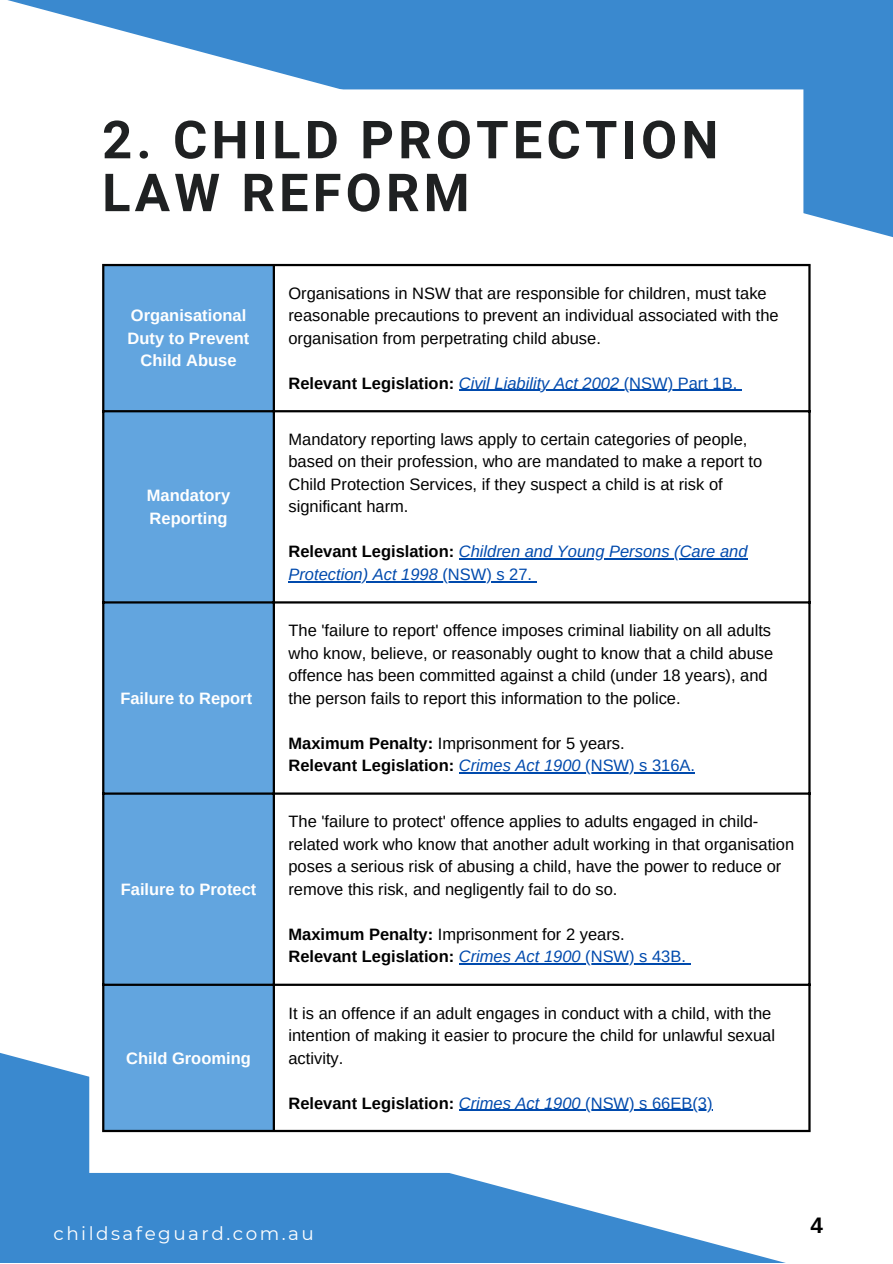
<style>
.page{position:relative;width:893px;height:1264px;background:#fff}
.page>*{position:absolute;margin:0;border:0;box-sizing:border-box;transform-origin:0 0}
.t1{font:700 52.5px/52.8px "Roboto";letter-spacing:.08em;color:#1f2122}
.t2{font:700 22.5px "Arimo";color:#000}
.t3{font:18.45px "Montserrat";letter-spacing:.135em;color:#fff}
.t4{font:16.5px/22.5px "Arimo";color:#000}
.t5{font:700 16.5px/22.5px "Arimo";color:#000}
.t6{font:italic 16.5px/22.5px "Arimo";color:#004aad}
.t7{font:700 16.5px/22.5px "Arimo";color:#fff;text-align:center}
.s1{font-weight:700;font-style:normal;color:#000}
.s2{font-style:normal}
.s3{font-weight:400}
.s4{font-weight:400;font-style:italic;color:#004aad}
.s5{font-weight:400;color:#004aad}
</style>
<div class="page">
<svg style="left:0;top:1040px;width:811px;height:222px;fill:#3a89cf"></svg>
<svg style="left:89px;top:1040px;width:714px;height:132px"></svg>
<svg style="left:7px;top:0;width:885px;height:237px;fill:#3a89cf"></svg>
<svg style="left:89px;top:89px;width:714px;height:178px"></svg>
<div style="left:104px;top:266px;width:169px;height:863px;background:#62a5df"></div>
<hr style="left:459px;top:390px;width:160px;height:1px;background:#004aad">
<hr style="left:619px;top:390px;width:118px;height:1px;background:#004aad">
<hr style="left:459px;top:558px;width:288px;height:1px;background:#004aad">
<hr style="left:288px;top:581px;width:150px;height:1px;background:#004aad">
<hr style="left:438px;top:581px;width:94px;height:1px;background:#004aad">
<hr style="left:459px;top:772px;width:121px;height:1px;background:#004aad">
<hr style="left:580px;top:772px;width:115px;height:1px;background:#004aad">
<hr style="left:459px;top:963px;width:121px;height:1px;background:#004aad">
<hr style="left:580px;top:963px;width:106px;height:1px;background:#004aad">
<hr style="left:459px;top:1109px;width:121px;height:1px;background:#004aad">
<hr style="left:580px;top:1109px;width:132px;height:1px;background:#004aad">
<hr style="left:102px;top:266px;width:2px;height:863px;background:#000">
<hr style="left:273px;top:266px;width:2px;height:863px;background:#000">
<hr style="left:808px;top:266px;width:2px;height:863px;background:#000">
<hr style="left:102px;top:264px;width:708px;height:2px;background:#000">
<hr style="left:102px;top:410px;width:708px;height:2px;background:#000">
<hr style="left:102px;top:601px;width:708px;height:2px;background:#000">
<hr style="left:102px;top:792px;width:708px;height:2px;background:#000">
<hr style="left:102px;top:983px;width:708px;height:2px;background:#000">
<hr style="left:102px;top:1129px;width:708px;height:3px;background:#000">
<h1 class="t1" style="left:102px;top:114px;width:617px">2. CHILD PROTECTION<br>LAW REFORM</h1>
<p class="t7" style="left:128px;top:304px;width:123px">Organisational<br>Duty to Prevent<br>Child Abuse</p>
<p class="t7" style="left:147px;top:484px;width:85px;text-align:left">Mandatory<br>Reporting</p>
<p class="t7" style="left:120px;top:686px;width:133px">Failure to Report</p>
<p class="t7" style="left:121px;top:877px;width:137px">Failure to Protect</p>
<p class="t7" style="left:126px;top:1046px;width:126px">Child Grooming</p>
<p class="t4" style="left:288px;top:282px;width:491px">Organisations in NSW that are responsible for children, must take reasonable precautions to prevent an individual associated with the organisation from perpetrating child abuse.</p>
<p class="t6" style="left:288px;top:372px;width:450px"><span class="s1">Relevant Legislation:</span> Civil Liability Act 2002 <span class="s2">(NSW) Part 1B.</span></p>
<p class="t4" style="left:288px;top:428px;width:475px">Mandatory reporting laws apply to certain categories of people, based on their profession, who are mandated to make a report to Child Protection Services, if they suspect a child is at risk of significant harm.</p>
<p class="t6" style="left:288px;top:540px;width:460px"><span class="s1">Relevant Legislation:</span> Children and Young Persons (Care and<br>Protection) Act 1998 <span class="s2">(NSW) s 27.</span></p>
<p class="t4" style="left:288px;top:619px;width:486px">The 'failure to report' offence imposes criminal liability on all adults who know, believe, or reasonably ought to know that a child abuse offence has been committed against a child (under 18 years), and the person fails to report this information to the police.</p>
<p class="t5" style="left:288px;top:731px;width:408px">Maximum Penalty: <span class="s3">Imprisonment for 5 years.<br></span>Relevant Legislation: <span class="s4">Crimes Act 1900</span> <span class="s5">(NSW) s 316A.</span></p>
<p class="t4" style="left:288px;top:810px;width:507px">The 'failure to protect' offence applies to adults engaged in child&shy;related work who know that another adult working in that organisation poses a serious risk of abusing a child, have the power to reduce or remove this risk, and negligently fail to do so.</p>
<p class="t5" style="left:288px;top:922px;width:399px">Maximum Penalty: <span class="s3">Imprisonment for 2 years.<br></span>Relevant Legislation: <span class="s4">Crimes Act 1900</span> <span class="s5">(NSW) s 43B.</span></p>
<p class="t4" style="left:288px;top:1001px;width:488px">It is an offence if an adult engages in conduct with a child, with the intention of making it easier to procure the child for unlawful sexual activity.</p>
<p class="t5" style="left:288px;top:1091px;width:425px">Relevant Legislation: <span class="s4">Crimes Act 1900</span> <span class="s5">(NSW) s 66EB(3)</span></p>
<p class="t3" style="left:53px;top:1221px;width:262px">childsafeguard.com.au</p>
<h2 class="t2" style="left:810px;top:1212px;width:14px">4</h2>
</div>
